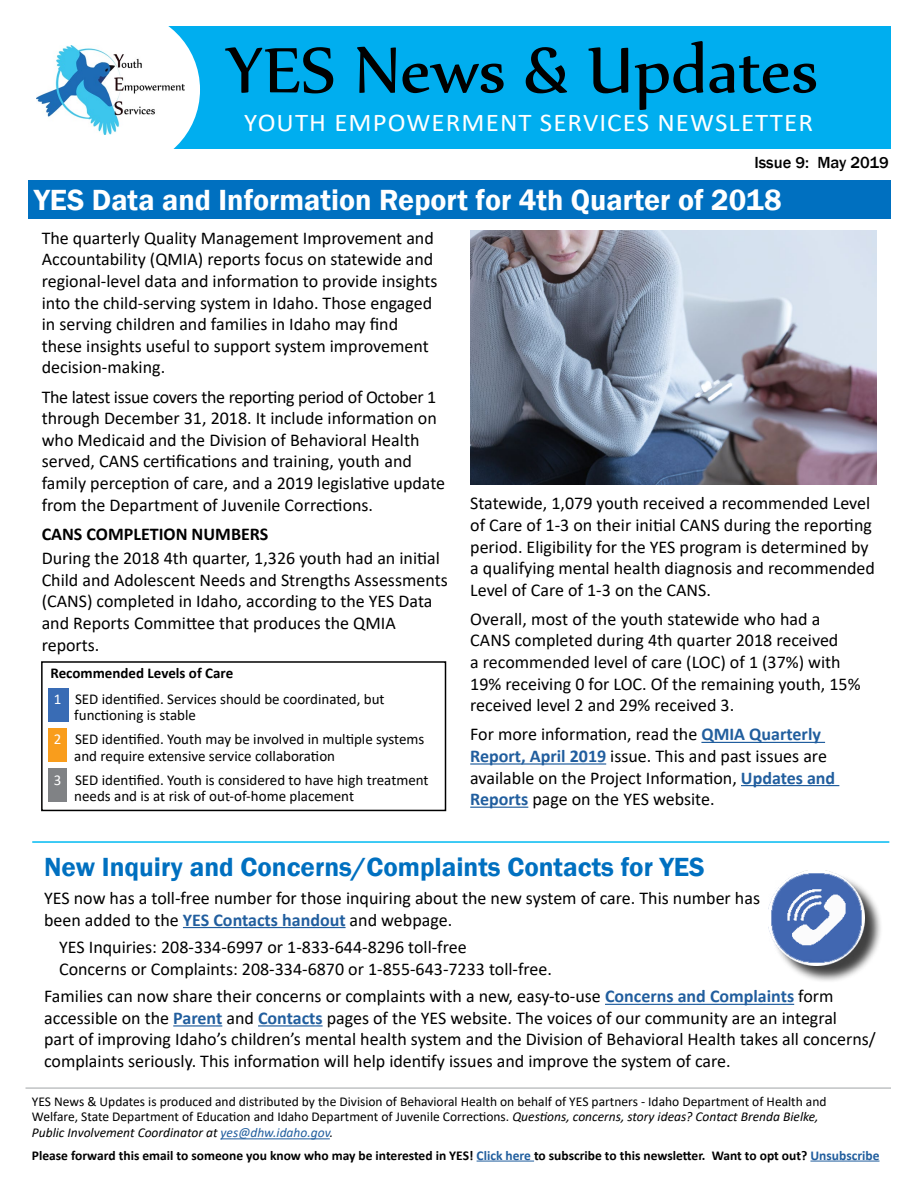
<style>
.page{position:relative;width:918px;height:1188px;background:#fff}
.page>*{position:absolute;margin:0;border:0;box-sizing:border-box;transform-origin:0 0}
.t1{font:78px "Nyala";color:#000}
.t2{font:600 30px "Franklin Gothic";color:#fff}
.t3{font:600 27px "Franklin Gothic";color:#0070c0}
.t4{font:25.65px "Calibri";letter-spacing:.04em;color:#fff;scale:1.05 1}
.t5{font:18px/21.6px "Calibri";color:#000}
.t6{font:700 18px "Calibri";color:#000}
.t7{font:500 16.5px "Franklin Gothic";color:#000}
.t8{font:15px/24px "Calibri";color:#000}
.t9{font:13.5px/15.9px "Calibri";color:#000}
.t10{font:700 13.5px "Calibri";color:#000}
.s1{font-weight:700}
.s2{color:#fff}
.s3{font-weight:700;color:#215e9e}
.s4{font-style:italic}
.s5{font-style:italic;color:#215e9e}
.s6{color:#215e9e}
</style>
<div class="page">
<hr style="left:701px;top:742px;width:124px;height:1px;background:#215e9e">
<hr style="left:470px;top:763px;width:136px;height:2px;background:#215e9e">
<hr style="left:741px;top:785px;width:98px;height:1px;background:#215e9e">
<hr style="left:470px;top:807px;width:58px;height:1px;background:#215e9e">
<div style="left:73px;top:26px;width:818px;height:123px;background:#00aeef"></div>
<div style="left:42px;top:10px;width:158px;height:159px;background:#fff;border-radius:50%"></div>
<hr style="left:221px;top:1138px;width:109px;height:1px;background:#215e9e">
<hr style="left:477px;top:1161px;width:57px;height:1px;background:#215e9e">
<hr style="left:810px;top:1161px;width:70px;height:1px;background:#215e9e">
<img style="left:36px;top:46px;width:148px;height:88px">
<hr style="left:26px;top:1087px;width:865px;height:2px;background:#c0c2c4">
<hr style="left:183px;top:927px;width:163px;height:1px;background:#215e9e">
<hr style="left:605px;top:1004px;width:189px;height:1px;background:#215e9e">
<hr style="left:173px;top:1025px;width:49px;height:2px;background:#215e9e">
<hr style="left:258px;top:1025px;width:65px;height:2px;background:#215e9e">
<div style="left:28px;top:180px;width:863px;height:39px;background:#0070c0"></div>
<div style="left:48px;top:688px;width:21px;height:34px;background:#396cb5"></div>
<div style="left:48px;top:729px;width:19px;height:33px;background:#f99d1c"></div>
<div style="left:49px;top:768px;width:18px;height:34px;background:#808285"></div>
<div style="left:41px;top:661px;width:405px;height:150px;border:2px solid #000"></div>
<img style="left:470px;top:230px;width:406px;height:255px">
<hr style="left:32px;top:841px;width:857px;height:2px;background:#00baf2">
<div style="left:771px;top:872px;width:112px;height:112px;background:#000;opacity:.75"></div>
<img style="left:769px;top:870px;width:96px;height:95px">
<h1 class="t1" style="left:226px;top:23px;width:593px">YES News &amp; Updates</h1>
<h3 class="t4" style="left:244px;top:105px;width:543px">YOUTH EMPOWERMENT SERVICES NEWSLETTER</h3>
<p class="t7" style="left:754px;top:152px;width:136px">Issue 9: May 2019</p>
<h2 class="t2" style="left:34px;top:181px;width:749px">YES Data and Information Report for 4th Quarter of 2018</h2>
<p class="t5" style="left:42px;top:227px;width:397px">The quarterly Quality Management Improvement and Accountability (QMIA) reports focus on statewide and regional-level data and information to provide insights into the child-serving system in Idaho. Those engaged in serving children and families in Idaho may find these insights useful to support system improvement decision-making.</p>
<p class="t5" style="left:42px;top:385px;width:405px">The latest issue covers the reporting period of October 1 through December 31, 2018. It include information on who Medicaid and the Division of Behavioral Health served, CANS certifications and training, youth and family perception of care, and a 2019 legislative update from the Department of Juvenile Corrections.</p>
<p class="t6" style="left:42px;top:521px;width:228px">CANS COMPLETION NUMBERS</p>
<p class="t5" style="left:42px;top:547px;width:408px">During the 2018 4th quarter, 1,326 youth had an initial Child and Adolescent Needs and Strengths Assessments (CANS) completed in Idaho, according to the YES Data and Reports Committee that produces the QMIA reports.</p>
<p class="t8" style="left:50px;top:660px;width:336px;line-height:25.5px"><span class="s1">Recommended Levels of Care<br></span><span class="s2">1</span> SED identified. Services should be coordinated, but</p>
<p class="t8" style="left:54px;top:703px;width:372px;text-indent:20px">functioning is stable<br><span class="s2">2</span> SED identified. Youth may be involved in multiple systems</p>
<p class="t8" style="left:54px;top:744px;width:376px;text-indent:20px">and require extensive service collaboration<br><span class="s2">3</span> SED identified. Youth is considered to have high treatment</p>
<p class="t8" style="left:74px;top:784px;width:281px">needs and is at risk of out-of-home placement</p>
<p class="t5" style="left:470px;top:492px;width:406px">Statewide, 1,079 youth received a recommended Level of Care of 1-3 on their initial CANS during the reporting period. Eligibility for the YES program is determined by a qualifying mental health diagnosis and recommended Level of Care of 1-3 on the CANS.</p>
<p class="t5" style="left:470px;top:608px;width:392px">Overall, most of the youth statewide who had a CANS completed during 4th quarter 2018 received<br>a recommended level of care (LOC) of 1 (37%) with 19% receiving 0 for LOC. Of the remaining youth, 15% received level 2 and 29% received 3.</p>
<p class="t5" style="left:470px;top:723px;width:367px">For more information, read the <span class="s3">QMIA Quarterly Report, April 2019</span> issue. This and past issues are available on the Project Information, <span class="s3">Updates and Reports</span> page on the YES website.</p>
<h3 class="t3" style="left:44px;top:851px;width:662px">New Inquiry and Concerns/Complaints Contacts for YES</h3>
<p class="t5" style="left:44px;top:887px;width:717px">YES now has a toll-free number for those inquiring about the new system of care. This number has been added to the <span class="s3">YES Contacts handout</span> and webpage.</p>
<p class="t5" style="left:59px;top:936px;width:494px">YES Inquiries: 208-334-6997 or 1-833-644-8296 toll-free<br>Concerns or Complaints: 208-334-6870 or 1-855-643-7233 toll-free.</p>
<p class="t5" style="left:44px;top:985px;width:833px">Families can now share their concerns or complaints with a new, easy-to-use <span class="s3">Concerns and Complaints</span> form accessible on the <span class="s3">Parent</span> and <span class="s3">Contacts</span> pages of the YES website. The voices of our community are an integral<br>part of improving Idaho’s children’s mental health system and the Division of Behavioral Health takes all concerns/ complaints seriously. This information will help identify issues and improve the system of care.</p>
<p class="t9" style="left:32px;top:1093px;width:796px">YES News &amp; Updates is produced and distributed by the Division of Behavioral Health on behalf of YES partners - Idaho Department of Health and<br>Welfare, State Department of Education and Idaho Department of Juvenile Corrections. <span class="s4">Questions, concerns, story ideas? Contact Brenda Bielke,<br>Public Involvement Coordinator at</span> <span class="s5">yes@dhw.idaho.gov</span><span class="s4">.</span></p>
<p class="t10" style="left:32px;top:1146px;width:849px">Please forward this email to someone you know who may be interested in YES! <span class="s6">Click here</span> to subscribe to this newsletter. Want to opt out? <span class="s6">Unsubscribe</span></p>
</div>
